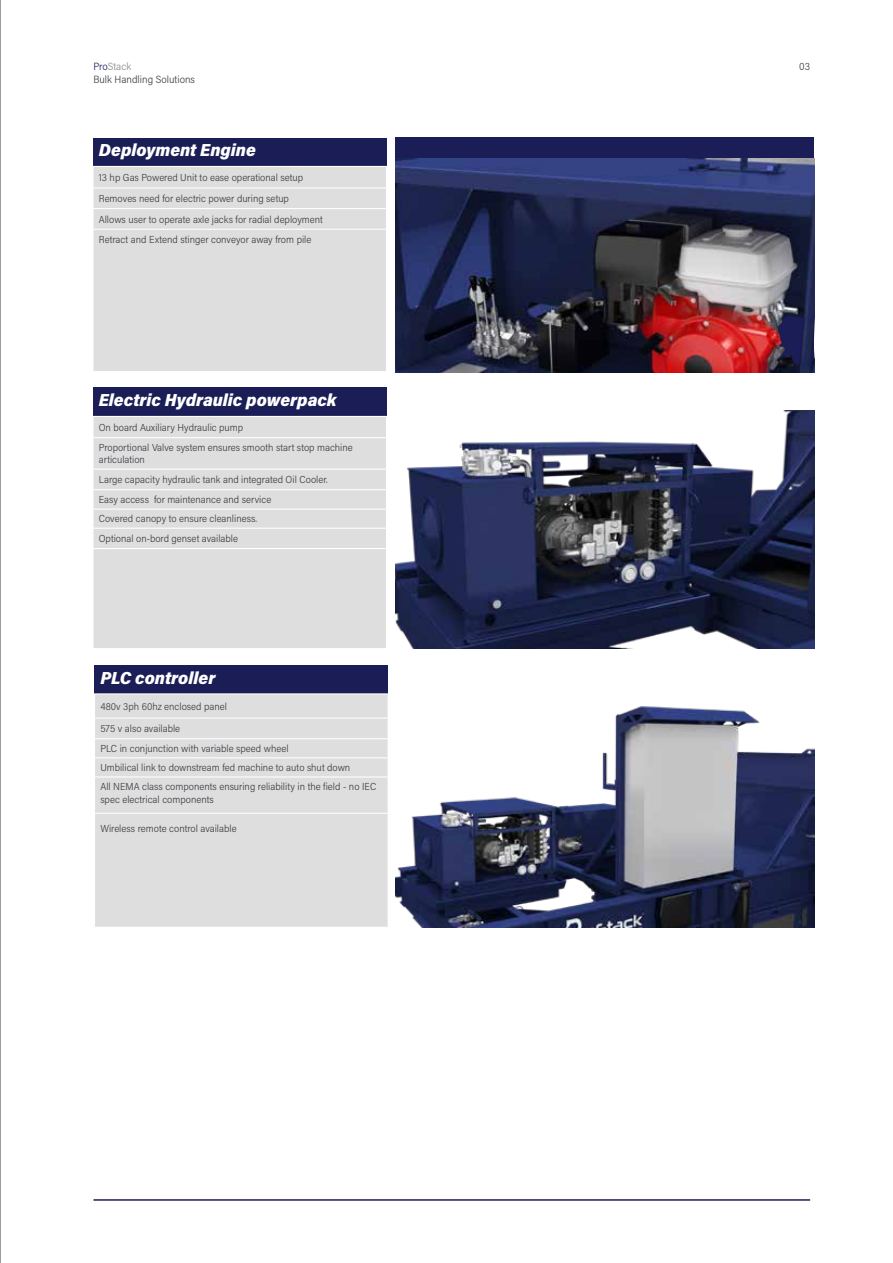
<style>
.page{position:relative;width:893px;height:1263px;background:#fff}
.page>*{position:absolute;margin:0;border:0;box-sizing:border-box;transform-origin:0 0}
.t1{font:italic 900 17.4px "Acumin Pro Semi Cond";color:#fff}
.t2{font:300 10.5px "Acumin Pro Semi Cond";color:#3b3c43}
.t3{font:300 10.5px "Acumin Pro Semi Cond";color:#878787}
.t4{font:300 10.2px/19.5px "Acumin Pro Semi Cond";color:#3b3c43}
.s1{color:#1a1d56}
</style>
<div class="page">
<div style="left:93px;top:138px;width:294px;height:28px;background:#1a1d56"></div>
<div style="left:93px;top:167px;width:293px;height:204px;background:#dedede"></div>
<hr style="left:92px;top:187px;width:295px;height:1px;background:#fff">
<hr style="left:92px;top:208px;width:295px;height:1px;background:#fff">
<hr style="left:92px;top:229px;width:295px;height:1px;background:#fff">
<div style="left:395px;top:138px;width:419px;height:234px;background:#1a1d56"></div>
<img style="left:395px;top:159px;width:419px;height:213px">
<div style="left:93px;top:388px;width:294px;height:28px;background:#1a1d56"></div>
<div style="left:93px;top:417px;width:293px;height:231px;background:#dedede"></div>
<hr style="left:92px;top:437px;width:295px;height:1px;background:#fff">
<hr style="left:92px;top:468px;width:295px;height:2px;background:#fff">
<hr style="left:92px;top:489px;width:295px;height:1px;background:#fff">
<hr style="left:92px;top:508px;width:295px;height:2px;background:#fff">
<hr style="left:92px;top:528px;width:295px;height:1px;background:#fff">
<hr style="left:92px;top:548px;width:295px;height:1px;background:#fff">
<img style="left:395px;top:411px;width:419px;height:238px">
<div style="left:95px;top:665px;width:293px;height:29px;background:#1a1d56"></div>
<div style="left:95px;top:694px;width:293px;height:233px;background:#dedede"></div>
<hr style="left:94px;top:693px;width:295px;height:1px;background:#fff">
<hr style="left:94px;top:717px;width:295px;height:2px;background:#fff">
<hr style="left:94px;top:738px;width:295px;height:1px;background:#fff">
<hr style="left:94px;top:757px;width:295px;height:1px;background:#fff">
<hr style="left:94px;top:776px;width:295px;height:1px;background:#fff">
<hr style="left:94px;top:813px;width:295px;height:1px;background:#fff">
<hr style="left:0;top:0;width:1px;height:1263px;background:#94969a">
<hr style="left:94px;top:1199px;width:716px;height:2px;background:#1a1d56">
<img style="left:395px;top:706px;width:419px;height:222px">
<p class="t3" style="left:94px;top:59px;width:39px"><span class="s1">Pro</span>Stack</p>
<p class="t2" style="left:799px;top:59px;width:12px">03</p>
<p class="t2" style="left:94px;top:72px;width:103px">Bulk Handling Solutions</p>
<h1 class="t1" style="left:99px;top:138px;width:159px">Deployment Engine</h1>
<p class="t4" style="left:99px;top:167px;width:226px;line-height:20.5px">13 hp Gas Powered Unit to ease operational setup Removes need for electric power during setup<br>Allows user to operate axle jacks for radial deployment Retract and Extend stinger conveyor away from pile</p>
<h1 class="t1" style="left:99px;top:388px;width:239px">Electric Hydraulic powerpack</h1>
<p class="t4" style="left:99px;top:417px;width:256px;line-height:20.2px">On board Auxiliary Hydraulic pump<br>Proportional Valve system ensures smooth start stop machine</p>
<p class="t4" style="left:99px;top:450px;width:231px">articulation<br>Large capacity hydraulic tank and integrated Oil Cooler.<br>Easy access for maintenance and service<br>Covered canopy to ensure cleanliness.<br>Optional on-bord genset available</p>
<h1 class="t1" style="left:100px;top:665px;width:117px">PLC controller</h1>
<p class="t4" style="left:100px;top:695px;width:128px;line-height:22.4px">480v 3ph 60hz enclosed panel<br>575 v also available</p>
<p class="t4" style="left:100px;top:738px;width:277px">PLC in conjunction with variable speed wheel<br>Umbilical link to downstream fed machine to auto shut down<br>All NEMA class components ensuring reliability in the field - no IEC</p>
<p class="t4" style="left:100px;top:789px;width:115px">spec electrical components</p>
<p class="t4" style="left:100px;top:819px;width:138px">Wireless remote control available</p>
</div>
